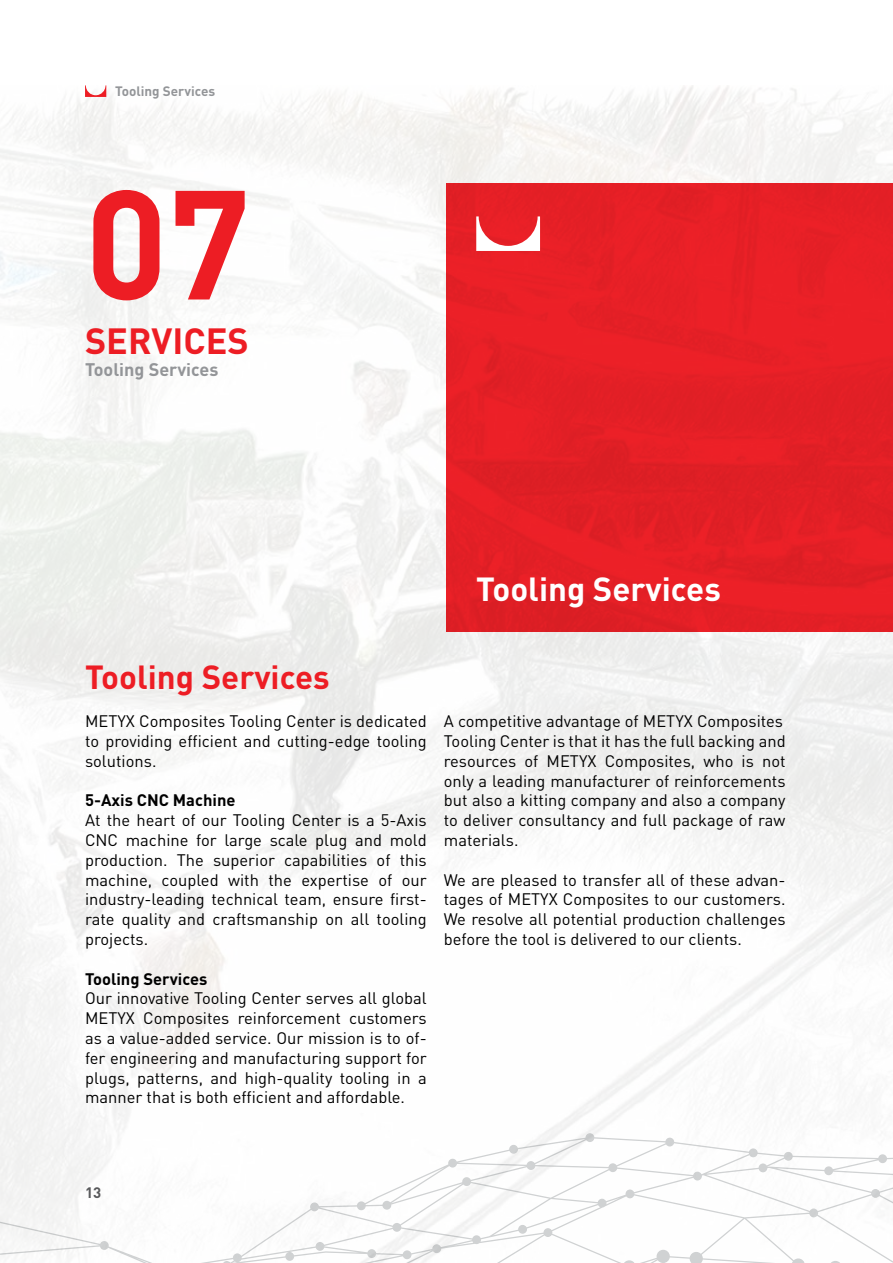
<style>
.page{position:relative;width:893px;height:1263px;background:#fff}
.page>*{position:absolute;margin:0;border:0;box-sizing:border-box;transform-origin:0 0}
.t1{font:700 152.55px "DIN Pro";color:#ed1d24}
.t2{font:700 36px "DIN Pro";color:#ed1d24}
.t3{font:700 33px "DIN Pro";color:#fff}
.t4{font:700 33px "DIN Pro";color:#ed1d24}
.t5{font:700 18px "DIN Pro";color:#939598}
.t6{font:16.5px/19.8px "DIN Pro";color:#000;text-align:justify}
.t7{font:700 16.5px "DIN Pro";color:#000}
.t8{font:700 15px "DIN Pro";color:#58595b}
.t9{font:700 13.5px "DIN Pro";color:#939598}
</style>
<div class="page">
<img style="left:0;top:85px;width:893px;height:1018px">
<div style="left:446px;top:183px;width:447px;height:448px;background:#e51f26"></div>
<svg style="left:85px;top:85px;width:21px;height:12px"></svg>
<svg style="left:476px;top:216px;width:64px;height:35px"></svg>
<svg style="left:0;top:1103px;width:893px;height:160px"></svg>
<p class="t9" style="left:115px;top:80px;width:102px">Tooling Services</p>
<h1 class="t1" style="left:85px;top:117px;width:167px">07</h1>
<h2 class="t2" style="left:85px;top:310px;width:165px">SERVICES</h2>
<p class="t5" style="left:85px;top:355px;width:135px">Tooling Services</p>
<h3 class="t3" style="left:476px;top:562px;width:246px">Tooling Services</h3>
<h3 class="t4" style="left:85px;top:649px;width:246px">Tooling Services</h3>
<p class="t6" style="left:85px;top:710px;width:343px">METYX Composites Tooling Center is dedicated to providing efficient and cutting-edge tooling solutions.</p>
<p class="t7" style="left:85px;top:786px;width:152px">5-Axis CNC Machine</p>
<p class="t6" style="left:85px;top:809px;width:343px">At the heart of our Tooling Center is a 5-Axis CNC machine for large scale plug and mold production. The superior capabilities of this machine, coupled with the expertise of our industry-leading technical team, ensure first&shy;rate quality and craftsmanship on all tooling projects.</p>
<p class="t7" style="left:85px;top:965px;width:124px">Tooling Services</p>
<p class="t6" style="left:85px;top:988px;width:343px">Our innovative Tooling Center serves all global METYX Composites reinforcement customers as a value-added service. Our mission is to of&shy;fer engineering and manufacturing support for plugs, patterns, and high-quality tooling in a manner that is both efficient and affordable.</p>
<p class="t6" style="left:444px;top:710px;width:343px;text-align:left">A competitive advantage of METYX Composites Tooling Center is that it has the full backing and resources of METYX Composites, who is not only a leading manufacturer of reinforcements but also a kitting company and also a company to deliver consultancy and full package of raw materials.</p>
<p class="t6" style="left:444px;top:869px;width:343px">We are pleased to transfer all of these advan&shy;tages of METYX Composites to our customers.<br>We resolve all potential production challenges before the tool is delivered to our clients.</p>
<p class="t8" style="left:85px;top:1180px;width:18px">13</p>
</div>
